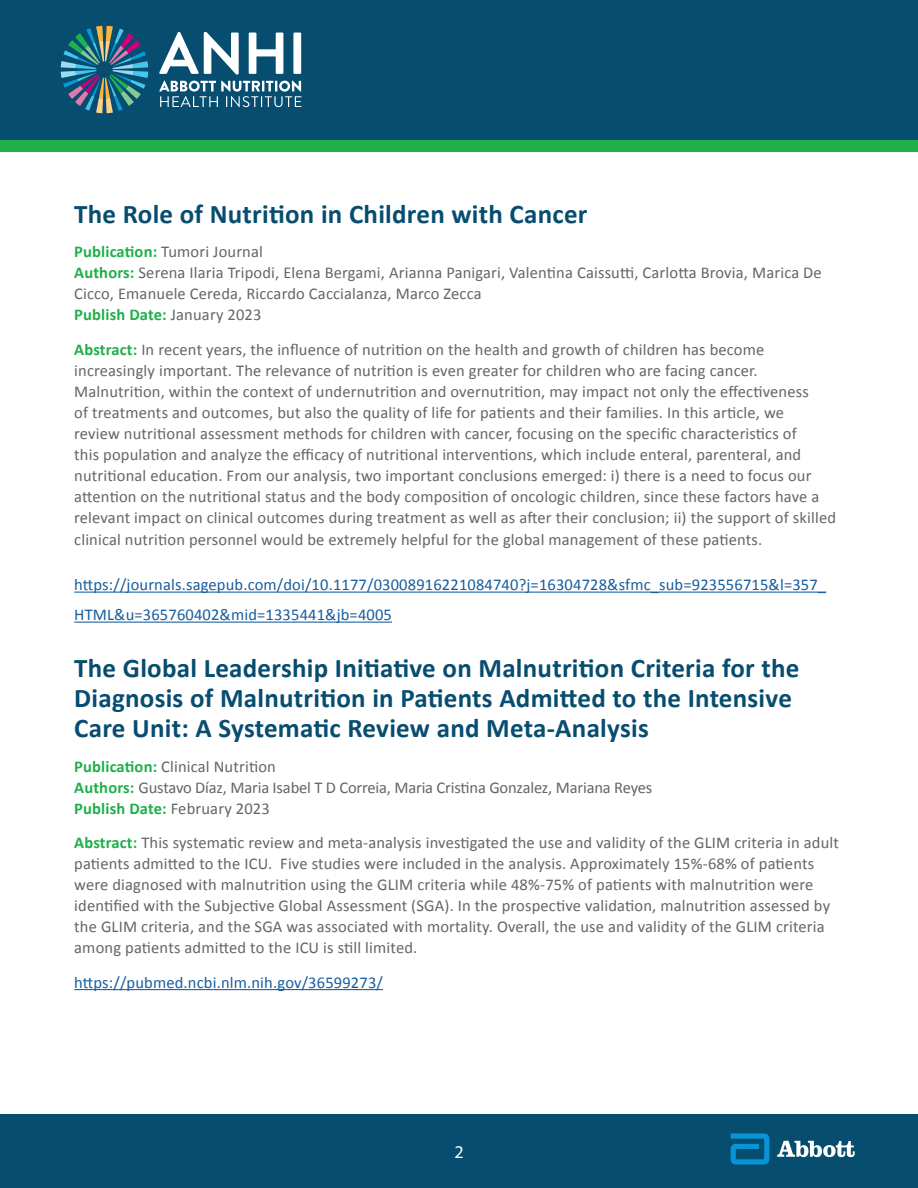
<style>
.page{position:relative;width:918px;height:1188px;background:#fff}
.page>*{position:absolute;margin:0;border:0;box-sizing:border-box;transform-origin:0 0}
.t1{font:700 27px/30px "Calibri";letter-spacing:.01em;color:#074d70}
.t2{font:18px "Myriad Pro";color:#fff}
.t3{font:16.5px/21px "Calibri";letter-spacing:.01em;color:#63656a}
.t4{font:16.5px/30px "Calibri";letter-spacing:.01em;color:#175d9e}
.t5{font:16.5px/21px "Calibri";letter-spacing:-.01em;color:#63656a}
.s1{font-weight:700;color:#1faf4b}
</style>
<div class="page">
<div style="left:0;top:139px;width:918px;height:13px;background:#1faf4b;border:2px solid #1faf4b"></div>
<div style="left:0;top:0;width:918px;height:139px;background:#074d70"></div>
<div style="left:0;top:1114px;width:918px;height:74px;background:#074d70"></div>
<svg style="left:731px;top:1133px;width:38px;height:31px"></svg>
<svg style="left:777px;top:1141px;width:78px;height:16px"></svg>
<svg style="left:61px;top:26px;width:87px;height:87px"></svg>
<svg style="left:159px;top:81px;width:142px;height:26px"></svg>
<svg style="left:159px;top:32px;width:80px;height:42px"></svg>
<svg style="left:249px;top:33px;width:34px;height:41px"></svg>
<div style="left:293px;top:33px;width:8px;height:41px;background:#fff"></div>
<hr style="left:74px;top:592px;width:752px;height:1px;background:#175d9e">
<hr style="left:74px;top:622px;width:318px;height:1px;background:#175d9e">
<hr style="left:74px;top:989px;width:309px;height:1px;background:#175d9e">
<p class="t1" style="left:74px;top:198px;width:515px">The Role of Nutrition in Children with Cancer</p>
<p class="t3" style="left:74px;top:241px;width:749px"><span class="s1">Publication:</span> Tumori Journal<br><span class="s1">Authors:</span> Serena Ilaria Tripodi, Elena Bergami, Arianna Panigari, Valentina Caissutti, Carlotta Brovia, Marica De Cicco, Emanuele Cereda, Riccardo Caccialanza, Marco Zecca<br><span class="s1">Publish Date:</span> January 2023</p>
<p class="t3" style="left:74px;top:338px;width:763px"><span class="s1">Abstract:</span> In recent years, the influence of nutrition on the health and growth of children has become increasingly important. The relevance of nutrition is even greater for children who are facing cancer.<br>Malnutrition, within the context of undernutrition and overnutrition, may impact not only the effectiveness<br>of treatments and outcomes, but also the quality of life for patients and their families. In this article, we<br>review nutritional assessment methods for children with cancer, focusing on the specific characteristics of<br>this population and analyze the efficacy of nutritional interventions, which include enteral, parenteral, and nutritional education. From our analysis, two important conclusions emerged: i) there is a need to focus our attention on the nutritional status and the body composition of oncologic children, since these factors have a relevant impact on clinical outcomes during treatment as well as after their conclusion; ii) the support of skilled</p>
<p class="t3" style="left:74px;top:529px;width:690px">clinical nutrition personnel would be extremely helpful for the global management of these patients.</p>
<p class="t4" style="left:74px;top:569px;width:753px">https://journals.sagepub.com/doi/10.1177/03008916221084740?j=16304728&amp;sfmc_sub=923556715&amp;l=357_<br>HTML&amp;u=365760402&amp;mid=1335441&amp;jb=4005</p>
<p class="t1" style="left:74px;top:652px;width:727px">The Global Leadership Initiative on Malnutrition Criteria for the<br>Diagnosis of Malnutrition in Patients Admitted to the Intensive<br>Care Unit: A Systematic Review and Meta-Analysis</p>
<p class="t5" style="left:74px;top:755px;width:580px"><span class="s1">Publication:</span> Clinical Nutrition<br><span class="s1">Authors:</span> Gustavo Díaz, Maria Isabel T D Correia, Maria Cristina Gonzalez, Mariana Reyes<br><span class="s1">Publish Date:</span> February 2023</p>
<p class="t3" style="left:74px;top:832px;width:766px"><span class="s1">Abstract:</span> This systematic review and meta-analysis investigated the use and validity of the GLIM criteria in adult patients admitted to the ICU. Five studies were included in the analysis. Approximately 15%-68% of patients were diagnosed with malnutrition using the GLIM criteria while 48%-75% of patients with malnutrition were identified with the Subjective Global Assessment (SGA). In the prospective validation, malnutrition assessed by the GLIM criteria, and the SGA was associated with mortality. Overall, the use and validity of the GLIM criteria among patients admitted to the ICU is still limited.</p>
<p class="t4" style="left:74px;top:967px;width:310px">https://pubmed.ncbi.nlm.nih.gov/36599273/</p>
<p class="t2" style="left:454px;top:1141px;width:11px">2</p>
</div>
